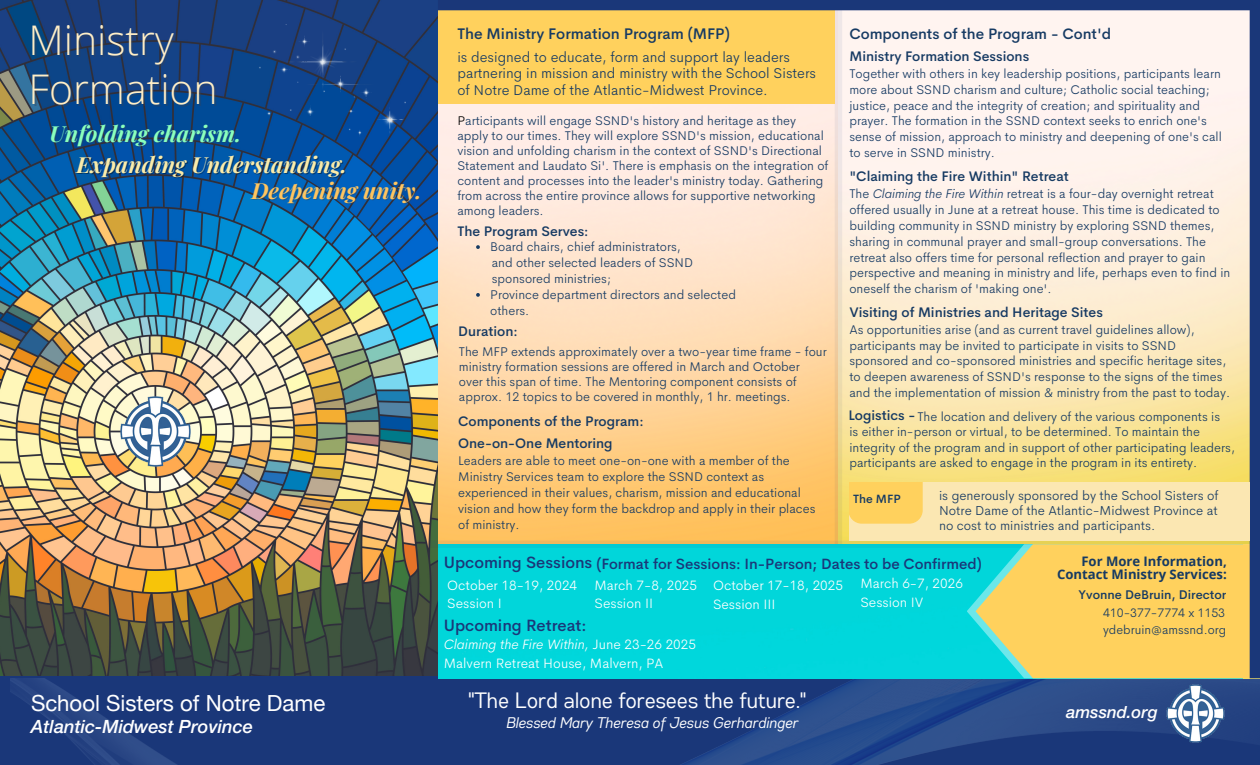
<style>
.page{position:relative;width:1260px;height:765px;background:#fff}
.page>*{position:absolute;margin:0;border:0;box-sizing:border-box;transform-origin:0 0}
.t1{font:300 40.88px "Open Sans";color:#ffeec6}
.t2{font:22.25px "Gabriel Sans Cond";color:#fff}
.t3{font:22.25px "Helvetica Neue";color:#fff}
.t4{font:italic 700 22.25px "Playfair Display";color:#faeba9}
.t5{font:italic 700 22.25px "Playfair Display";color:#89ffbc}
.t6{font:italic 700 22.25px "Playfair Display";color:#ffc55f}
.t7{font:italic 500 18.25px "Helvetica Neue";color:#fff}
.t8{font:italic 500 16.75px "Helvetica Neue";color:#fff}
.t9{font:500 16.25px "Cerebri Sans";color:#1a3779}
.t10{font:italic 15.38px "Gabriel Sans Cond";color:#fff}
.t11{font:500 15.25px "Cerebri Sans";color:#163a63}
.t12{font:500 15px "Cerebri Sans";color:#163a63}
.t13{font:500 14.75px "Cerebri Sans";color:#1a3779}
.t14{font:300 14.38px/16.6px "Cerebri Sans";color:#163a63}
.t15{font:500 13.75px "Cerebri Sans";color:#163a63}
.t16{font:300 13.75px "Cerebri Sans";color:#fff}
.t17{font:italic 300 13.75px "Cerebri Sans";color:#fff}
.t18{font:300 13.12px "Cerebri Sans";color:#163a63}
.t19{font:700 13.12px "Open Sans";color:#163a63}
.t20{font:300 12.75px/15.9px "Cerebri Sans";color:#163a63}
.t21{font:300 12.5px "Cerebri Sans";color:#163a63}
.t22{font:500 12.5px "Cerebri Sans";color:#163a63}
.t23{font:500 11.88px "Cerebri Sans";color:#163a63}
.s1{color:#000}
.s2{font-style:italic}
.s3{font-weight:500;font-size:13.75px}
.s4{font-size:16.25px}
.s5{font-style:normal}
</style>
<div class="page">
<img style="left:0;top:0;width:439px;height:676px">
<svg style="left:0;top:676px;width:1260px;height:89px;background:#1a6190"></svg>
<img style="left:842px;top:10px;width:408px;height:530px">
<img style="left:258px;top:25px;width:149px;height:123px">
<img style="left:439px;top:104px;width:396px;height:436px">
<svg style="left:835px;top:10px;width:7px;height:669px;background:#ecd8b6"></svg>
<img style="left:11px;top:679px;width:1249px;height:86px">
<div style="left:439px;top:548px;width:410px;height:130px;background:#01d6da"></div>
<svg style="left:427px;top:540px;width:422px;height:8px;background:#78bf94"></svg>
<img style="left:103px;top:393px;width:104px;height:76px">
<div style="left:1250px;top:0;width:10px;height:678px;background:#1a3779"></div>
<svg style="left:849px;top:482px;width:401px;height:196px;background:#bbd894"></svg>
<img style="left:1152px;top:682px;width:87px;height:63px">
<div style="left:438px;top:10px;width:397px;height:94px;background:#ffd15d"></div>
<div style="left:438px;top:0;width:822px;height:10px;background:#1a3779"></div>
<svg style="left:476px;top:245px;width:4px;height:4px"></svg>
<svg style="left:476px;top:293px;width:4px;height:4px"></svg>
<p class="t1" style="left:29px;top:12px;width:147px">Ministry</p>
<p class="t1" style="left:29px;top:60px;width:191px">Formation</p>
<p class="t5" style="left:50px;top:118px;width:193px">Unfolding charism.</p>
<p class="t4" style="left:77px;top:149px;width:272px">Expanding Understanding.</p>
<h5 class="t6" style="left:252px;top:175px;width:172px">Deepening unity.</h5>
<p class="t3" style="left:31px;top:690px;width:296px">School Sisters of Notre Dame</p>
<p class="t7" style="left:31px;top:720px;width:224px">Atlantic-Midwest Province</p>
<p class="t11" style="left:457px;top:24px;width:274px">The Ministry Formation Program (MFP)</p>
<p class="t14" style="left:457px;top:48px;width:360px">is designed to educate, form and support lay leaders partnering in mission and ministry with the School Sisters of Notre Dame of the Atlantic-Midwest Province.</p>
<p class="t20" style="left:457px;top:113px;width:373px;line-height:15px"><span class="s1">P</span>articipants will engage SSND's history and heritage as they apply to our times. They will explore SSND's mission, educational vision and unfolding charism in the context of SSND's Directional Statement and Laudato Si'. There is emphasis on the integration of content and processes into the leader's ministry today. Gathering from across the entire province allows for supportive networking among leaders.</p>
<p class="t15" style="left:457px;top:222px;width:133px">The Program Serves:</p>
<p class="t20" style="left:490px;top:238px;width:192px">Board chairs, chief administrators,</p>
<p class="t20" style="left:492px;top:254px;width:203px">and other selected leaders of SSND</p>
<p class="t20" style="left:492px;top:270px;width:121px">sponsored ministries;</p>
<p class="t20" style="left:490px;top:286px;width:247px">Province department directors and selected others.</p>
<p class="t15" style="left:458px;top:322px;width:61px">Duration:</p>
<p class="t20" style="left:459px;top:344px;width:369px;line-height:14.8px">The MFP extends approximately over a two-year time frame - four ministry formation sessions are offered in March and October</p>
<p class="t20" style="left:459px;top:374px;width:339px;line-height:14.8px">over this span of time. The Mentoring component consists of approx. 12 topics to be covered in monthly, 1 hr. meetings.</p>
<p class="t15" style="left:458px;top:412px;width:187px">Components of the Program:</p>
<p class="t15" style="left:458px;top:435px;width:156px">One-on-One Mentoring</p>
<p class="t20" style="left:458px;top:453px;width:333px">Leaders are able to meet one-on-one with a member of the</p>
<p class="t20" style="left:458px;top:469px;width:308px">Ministry Services team to explore the SSND context as</p>
<p class="t20" style="left:458px;top:484px;width:344px">experienced in their values, charism, mission and educational</p>
<p class="t20" style="left:458px;top:500px;width:359px">vision and how they form the backdrop and apply in their places</p>
<p class="t20" style="left:458px;top:516px;width:63px">of ministry.</p>
<p class="t12" style="left:849px;top:24px;width:263px">Components of the Program - Cont'd</p>
<p class="t15" style="left:849px;top:47px;width:181px">Ministry Formation Sessions</p>
<p class="t20" style="left:849px;top:65px;width:374px">Together with others in key leadership positions, participants learn more about SSND charism and culture; Catholic social teaching; justice, peace and the integrity of creation; and spirituality and prayer. The formation in the SSND context seeks to enrich one's sense of mission, approach to ministry and deepening of one's call to serve in SSND ministry.</p>
<p class="t15" style="left:849px;top:167px;width:221px">"Claiming the Fire Within" Retreat</p>
<p class="t20" style="left:849px;top:186px;width:366px">The <span class="s2">Claiming the Fire Within</span> retreat is a four-day overnight retreat</p>
<p class="t20" style="left:849px;top:202px;width:382px">offered usually in June at a retreat house. This time is dedicated to building community in SSND ministry by exploring SSND themes, sharing in communal prayer and small-group conversations. The retreat also offers time for personal reflection and prayer to gain perspective and meaning in ministry and life, perhaps even to find in oneself the charism of 'making one'.</p>
<h5 class="t15" style="left:849px;top:303px;width:255px">Visiting of Ministries and Heritage Sites</h5>
<p class="t20" style="left:849px;top:321px;width:382px">As opportunities arise (and as current travel guidelines allow), participants may be invited to participate in visits to SSND sponsored and co-sponsored ministries and specific heritage sites, to deepen awareness of SSND's response to the signs of the times and the implementation of mission &amp; ministry from the past to today.</p>
<p class="t20" style="left:849px;top:423px;width:352px">is either in-person or virtual, to be determined. To maintain the</p>
<h3 class="t20" style="left:849px;top:439px;width:387px">integrity of the program and in support of other participating leaders, participants are asked to engage in the program in its entirety.</h3>
<p class="t20" style="left:848px;top:408px;width:373px"><span class="s3">Logistics -</span> The location and delivery of the various components is</p>
<p class="t23" style="left:853px;top:491px;width:49px">The MFP</p>
<p class="t18" style="left:939px;top:487px;width:281px">is generously sponsored by the School Sisters of</p>
<p class="t18" style="left:939px;top:502px;width:280px">Notre Dame of the Atlantic-Midwest Province at</p>
<p class="t18" style="left:939px;top:517px;width:218px">no cost to ministries and participants.</p>
<h2 class="t13" style="left:444px;top:554px;width:539px"><span class="s4">Upcoming Sessions</span> (Format for Sessions: In-Person; Dates to be Confirmed)</h2>
<h5 class="t16" style="left:447px;top:576px;width:131px">October 18-19, 2024</h5>
<p class="t16" style="left:447px;top:595px;width:56px">Session I</p>
<p class="t17" style="left:444px;top:635px;width:254px">Claiming the Fire Within, <span class="s5">June 23-26 2025</span></p>
<h5 class="t16" style="left:444px;top:654px;width:221px">Malvern Retreat House, Malvern, PA</h5>
<p class="t16" style="left:595px;top:576px;width:104px">March 7-8, 2025</p>
<p class="t16" style="left:595px;top:595px;width:60px">Session II</p>
<p class="t9" style="left:444px;top:615px;width:144px">Upcoming Retreat:</p>
<h4 class="t16" style="left:713px;top:576px;width:131px">October 17-18, 2025</h4>
<h3 class="t16" style="left:713px;top:595px;width:64px">Session III</h3>
<p class="t2" style="left:469px;top:691px;width:339px">"The Lord alone foresees the future."</p>
<p class="t10" style="left:506px;top:716px;width:293px">Blessed Mary Theresa of Jesus Gerhardinger</p>
<p class="t16" style="left:860px;top:575px;width:104px">March 6-7, 2026</p>
<p class="t16" style="left:860px;top:593px;width:65px">Session IV</p>
<p class="t19" style="left:1081px;top:552px;width:147px">For More Information,</p>
<p class="t19" style="left:1057px;top:565px;width:171px">Contact Ministry Services:</p>
<p class="t22" style="left:1079px;top:587px;width:149px">Yvonne DeBruin, Director</p>
<p class="t21" style="left:1103px;top:605px;width:124px">410-377-7774 x 1153</p>
<p class="t21" style="left:1103px;top:621px;width:125px">ydebruin@amssnd.org</p>
<p class="t8" style="left:1066px;top:706px;width:93px">amssnd.org</p>
</div>
